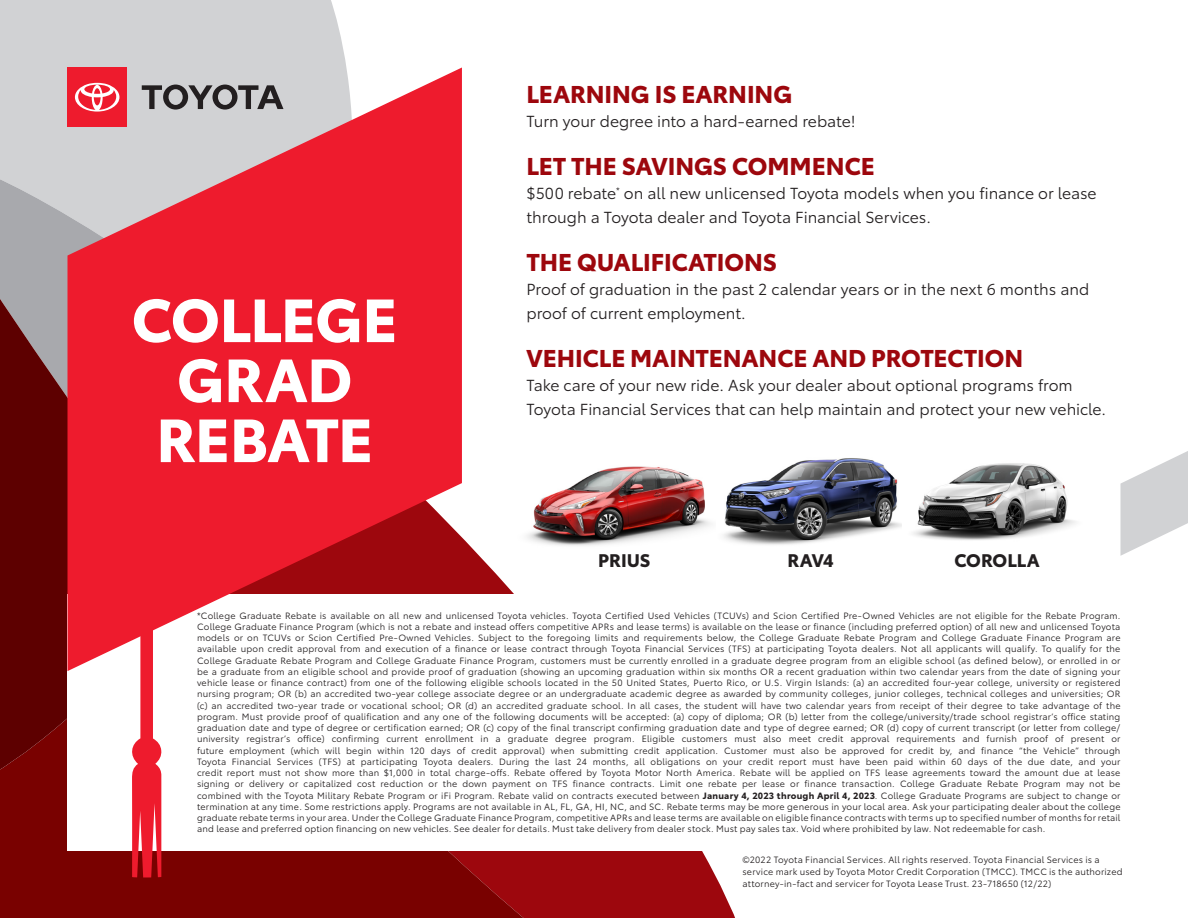
<style>
.page{position:relative;width:1188px;height:918px;background:#fff}
.page>*{position:absolute;margin:0;border:0;box-sizing:border-box;transform-origin:0 0}
.t1{font:700 60px/60px "Toyota Type";letter-spacing:-.015em;color:#fff;text-align:center}
.t2{font:700 24px "Toyota Type";letter-spacing:-.005em;color:#9d070d}
.t3{font:700 18px "Toyota Type";letter-spacing:-.005em;color:#231f20}
.t4{font:15.75px/24px "Toyota Type";letter-spacing:-.005em;color:#231f20}
.t5{font:9px/11.2px "Toyota Type";letter-spacing:.02em;color:#231f20}
.s1{font-weight:700}
</style>
<div class="page">
<div style="left:0;top:0;width:347px;height:179px;background:#d1d2d4"></div>
<svg style="left:462px;top:537px;width:273px;height:381px;fill:#9d070d"></svg>
<svg style="left:0;top:179px;width:67px;height:120px;background:#aeafb2"></svg>
<svg style="left:0;top:574px;width:524px;height:344px;background:#7e0606"></svg>
<svg style="left:0;top:299px;width:68px;height:470px;background:#661213"></svg>
<img style="left:710px;top:458px;width:192px;height:93px">
<img style="left:513px;top:458px;width:203px;height:90px">
<img style="left:913px;top:463px;width:163px;height:77px">
<div style="left:68px;top:594px;width:1120px;height:256px;background:#fff"></div>
<svg style="left:1120px;top:451px;width:68px;height:105px"></svg>
<svg style="left:67px;top:68px;width:395px;height:603px;background:#e84a57"></svg>
<svg style="left:129px;top:609px;width:33px;height:269px"></svg>
<svg style="left:142px;top:85px;width:142px;height:25px;background:#868586"></svg>
<div style="left:67px;top:68px;width:60px;height:59px;background:#ee1b2d"></div>
<svg style="left:75px;top:83px;width:44px;height:29px"></svg>
<p class="t1" style="left:132px;top:285px;width:267px">COLLEGE<br>GRAD</p>
<p class="t1" style="left:156px;top:405px;width:219px">REBATE</p>
<p class="t2" style="left:526px;top:76px;width:267px">LEARNING IS EARNING</p>
<p class="t4" style="left:526px;top:109px;width:331px">Turn your degree into a hard-earned rebate!</p>
<p class="t2" style="left:526px;top:148px;width:350px">LET THE SAVINGS COMMENCE</p>
<p class="t4" style="left:526px;top:181px;width:572px">$500 rebate<sup>*</sup> on all new unlicensed Toyota models when you finance or lease through a Toyota dealer and Toyota Financial Services.</p>
<p class="t2" style="left:526px;top:244px;width:252px">THE QUALIFICATIONS</p>
<p class="t4" style="left:526px;top:277px;width:564px">Proof of graduation in the past 2 calendar years or in the next 6 months and proof of current employment.</p>
<p class="t2" style="left:526px;top:340px;width:498px">VEHICLE MAINTENANCE AND PROTECTION</p>
<p class="t4" style="left:526px;top:373px;width:581px">Take care of your new ride. Ask your dealer about optional programs from<br>Toyota Financial Services that can help maintain and protect your new vehicle.</p>
<p class="t3" style="left:598px;top:547px;width:54px">PRIUS</p>
<p class="t3" style="left:788px;top:547px;width:48px">RAV4</p>
<p class="t3" style="left:954px;top:547px;width:87px">COROLLA</p>
<p class="t5" style="left:197px;top:609px;width:925px;text-align:justify">*College Graduate Rebate is available on all new and unlicensed Toyota vehicles. Toyota Certified Used Vehicles (TCUVs) and Scion Certified Pre-Owned Vehicles are not eligible for the Rebate Program.<br>College Graduate Finance Program (which is not a rebate and instead offers competitive APRs and lease terms) is available on the lease or finance (including preferred option) of all new and unlicensed Toyota models or on TCUVs or Scion Certified Pre-Owned Vehicles. Subject to the foregoing limits and requirements below, the College Graduate Rebate Program and College Graduate Finance Program are available upon credit approval from and execution of a finance or lease contract through Toyota Financial Services (TFS) at participating Toyota dealers. Not all applicants will qualify. To qualify for the College Graduate Rebate Program and College Graduate Finance Program, customers must be currently enrolled in a graduate degree program from an eligible school (as defined below), or enrolled in or be a graduate from an eligible school and provide proof of graduation (showing an upcoming graduation within six months OR a recent graduation within two calendar years from the date of signing your vehicle lease or finance contract) from one of the following eligible schools located in the 50 United States, Puerto Rico, or U.S. Virgin Islands: (a) an accredited four-year college, university or registered nursing program; OR (b) an accredited two-year college associate degree or an undergraduate academic degree as awarded by community colleges, junior colleges, technical colleges and universities; OR (c) an accredited two-year trade or vocational school; OR (d) an accredited graduate school. In all cases, the student will have two calendar years from receipt of their degree to take advantage of the program. Must provide proof of qualification and any one of the following documents will be accepted: (a) copy of diploma; OR (b) letter from the college/university/trade school registrar’s office stating graduation date and type of degree or certification earned; OR (c) copy of the final transcript confirming graduation date and type of degree earned; OR (d) copy of current transcript (or letter from college/ university registrar’s office) confirming current enrollment in a graduate degree program. Eligible customers must also meet credit approval requirements and furnish proof of present or future employment (which will begin within 120 days of credit approval) when submitting credit application. Customer must also be approved for credit by, and finance “the Vehicle” through Toyota Financial Services (TFS) at participating Toyota dealers. During the last 24 months, all obligations on your credit report must have been paid within 60 days of the due date, and your credit report must not show more than $1,000 in total charge-offs. Rebate offered by Toyota Motor North America. Rebate will be applied on TFS lease agreements toward the amount due at lease signing or delivery or capitalized cost reduction or the down payment on TFS finance contracts. Limit one rebate per lease or finance transaction. College Graduate Rebate Program may not be combined with the Toyota Military Rebate Program or iFi Program. Rebate valid on contracts executed between <span class="s1">January 4, 2023 through April 4, 2023</span>. College Graduate Programs are subject to change or termination at any time. Some restrictions apply. Programs are not available in AL, FL, GA, HI, NC, and SC. Rebate terms may be more generous in your local area. Ask your participating dealer about the college graduate rebate terms in your area. Under the College Graduate Finance Program, competitive APRs and lease terms are available on eligible finance contracts with terms up to specified number of months for retail and lease and preferred option financing on new vehicles. See dealer for details. Must take delivery from dealer stock. Must pay sales tax. Void where prohibited by law. Not redeemable for cash.</p>
<p class="t5" style="left:742px;top:853px;width:382px;line-height:12px">©2022 Toyota Financial Services. All rights reserved. Toyota Financial Services is a service mark used by Toyota Motor Credit Corporation (TMCC). TMCC is the authorized attorney-in-fact and servicer for Toyota Lease Trust. 23-718650 (12/22)</p>
</div>
